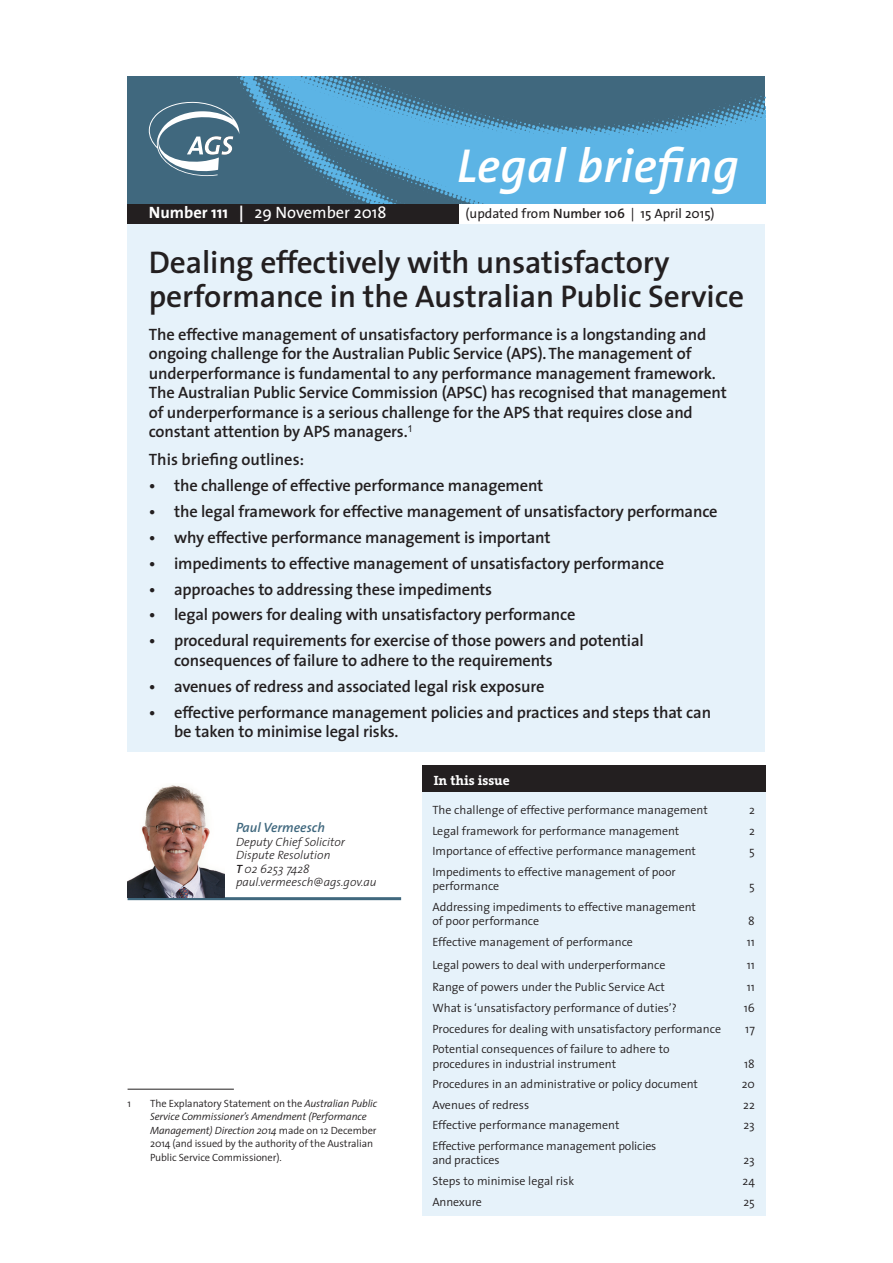
<style>
.page{position:relative;width:893px;height:1263px;background:#fff}
.page>*{position:absolute;margin:0;border:0;box-sizing:border-box;transform-origin:0 0}
.t1{font:italic 600 48px "The Sans";letter-spacing:.01em;color:#fff}
.t2{font:600 31.5px/34.5px "The Sans";letter-spacing:-.005em;color:#231f20}
.t3{font:600 16.5px/19.5px "The Sans";letter-spacing:-.01em;color:#231f20}
.t4{font:16.5px "The Sans";color:#fff}
.t5{font:13.5px "The Sans";color:#231f20}
.t6{font:italic 600 13.5px "The Sans";color:#40687e}
.t7{font:700 13.5px "The Serif Office";color:#fff}
.t8{font:300 12px/14.2px "The Sans";color:#231f20}
.t9{font:italic 300 12px/13.5px "The Sans";color:#231f20}
.t10{font:300 10.5px/13.5px "The Sans";letter-spacing:-.01em;color:#231f20}
.s1{font-weight:700}
.s2{font-weight:600}
.s3{font-family:"The Sans Semi Bold Caps";font-weight:400}
.s4{font-style:italic}
</style>
<div class="page">
<div style="left:128px;top:204px;width:331px;height:20px;background:#231f20"></div>
<div style="left:128px;top:77px;width:637px;height:127px;background:#40687e"></div>
<svg style="left:149px;top:102px;width:70px;height:74px"></svg>
<img style="left:219px;top:77px;width:546px;height:127px">
<hr style="left:128px;top:897px;width:273px;height:3px;background:#40687e">
<div style="left:128px;top:224px;width:637px;height:527px;background:#e6f2fa"></div>
<hr style="left:128px;top:1089px;width:106px;height:1px;background:#231f20">
<div style="left:422px;top:765px;width:343px;height:28px;background:#231f20"></div>
<div style="left:422px;top:793px;width:343px;height:423px;background:#e6f2fa"></div>
<img style="left:128px;top:785px;width:97px;height:113px">
<h1 class="t1" style="left:457px;top:125px;width:283px">Legal briefing</h1>
<p class="t4" style="left:149px;top:199px;width:239px"><span class="s1">Number 111 |</span> 29 November 2018</p>
<h2 class="t2" style="left:149px;top:244px;width:597px">Dealing effectively with unsatisfactory performance in the Australian Public Service</h2>
<p class="t3" style="left:149px;top:324px;width:579px">The effective management of unsatisfactory performance is a longstanding and ongoing challenge for the Australian Public Service (APS). The management of underperformance is fundamental to any performance management framework.<br>The Australian Public Service Commission (APSC) has recognised that management of underperformance is a serious challenge for the APS that requires close and constant attention by APS managers.<sup>1</sup></p>
<p class="t3" style="left:149px;top:449px;width:157px">This briefing outlines:</p>
<p class="t3" style="left:149px;top:475px;width:396px">• the challenge of effective performance management</p>
<p class="t3" style="left:149px;top:501px;width:570px">• the legal framework for effective management of unsatisfactory performance</p>
<p class="t3" style="left:149px;top:527px;width:403px">• why effective performance management is important</p>
<p class="t3" style="left:149px;top:553px;width:517px">• impediments to effective management of unsatisfactory performance</p>
<p class="t3" style="left:149px;top:579px;width:345px">• approaches to addressing these impediments</p>
<p class="t3" style="left:149px;top:605px;width:428px">• legal powers for dealing with unsatisfactory performance</p>
<p class="t3" style="left:174px;top:630px;width:471px;text-indent:-25px">• procedural requirements for exercise of those powers and potential consequences of failure to adhere to the requirements</p>
<p class="t3" style="left:149px;top:676px;width:397px">• avenues of redress and associated legal risk exposure</p>
<p class="t3" style="left:174px;top:702px;width:539px;text-indent:-25px">• effective performance management policies and practices and steps that can be taken to minimise legal risks.</p>
<p class="t5" style="left:465px;top:203px;width:251px">(updated from <span class="s2">Number 106</span> | 15 April 2015)</p>
<p class="t6" style="left:236px;top:816px;width:90px">Paul Vermeesch</p>
<p class="t9" style="left:236px;top:834px;width:142px">Deputy Chief Solicitor<br>Dispute Resolution<br><span class="s3">T</span> 02 6253 7428 paul.vermeesch@ags.gov.au</p>
<p class="t10" style="left:128px;top:1096px;width:5px">1</p>
<p class="t10" style="left:150px;top:1096px;width:228px">The Explanatory Statement on the <span class="s4">Australian Public Service Commissioner’s Amendment (Performance Management) Direction 2014</span> made on 12 December 2014 (and issued by the authority of the Australian Public Service Commissioner).</p>
<p class="t7" style="left:434px;top:771px;width:78px">In this issue</p>
<p class="t8" style="left:432px;top:803px;width:277px">The challenge of effective performance management</p>
<p class="t8" style="left:749px;top:803px;width:7px">2</p>
<p class="t8" style="left:432px;top:823px;width:248px">Legal framework for performance management</p>
<p class="t8" style="left:749px;top:823px;width:7px">2</p>
<p class="t8" style="left:432px;top:844px;width:265px">Importance of effective performance management</p>
<p class="t8" style="left:749px;top:844px;width:7px">5</p>
<p class="t8" style="left:432px;top:864px;width:245px">Impediments to effective management of poor performance</p>
<p class="t8" style="left:749px;top:879px;width:7px">5</p>
<p class="t8" style="left:432px;top:899px;width:265px">Addressing impediments to effective management of poor performance</p>
<p class="t8" style="left:748px;top:914px;width:8px">8</p>
<p class="t8" style="left:432px;top:934px;width:202px">Effective management of performance</p>
<p class="t8" style="left:747px;top:934px;width:10px">11</p>
<p class="t8" style="left:432px;top:957px;width:235px">Legal powers to deal with underperformance</p>
<p class="t8" style="left:747px;top:957px;width:10px">11</p>
<p class="t8" style="left:432px;top:980px;width:234px">Range of powers under the Public Service Act</p>
<p class="t8" style="left:747px;top:980px;width:10px">11</p>
<p class="t8" style="left:432px;top:1000px;width:246px">What is ‘unsatisfactory performance of duties’?</p>
<p class="t8" style="left:744px;top:1000px;width:13px">16</p>
<p class="t8" style="left:432px;top:1021px;width:290px">Procedures for dealing with unsatisfactory performance</p>
<p class="t8" style="left:745px;top:1021px;width:11px">17</p>
<p class="t8" style="left:432px;top:1042px;width:239px">Potential consequences of failure to adhere to procedures in industrial instrument</p>
<p class="t8" style="left:744px;top:1056px;width:12px">18</p>
<p class="t8" style="left:432px;top:1076px;width:267px">Procedures in an administrative or policy document</p>
<p class="t8" style="left:742px;top:1076px;width:15px">20</p>
<p class="t8" style="left:432px;top:1097px;width:98px">Avenues of redress</p>
<p class="t8" style="left:743px;top:1097px;width:13px">22</p>
<p class="t8" style="left:432px;top:1118px;width:189px">Effective performance management</p>
<p class="t8" style="left:743px;top:1118px;width:13px">23</p>
<p class="t8" style="left:432px;top:1138px;width:226px">Effective performance management policies and practices</p>
<p class="t8" style="left:744px;top:1153px;width:13px">23</p>
<p class="t8" style="left:432px;top:1173px;width:143px">Steps to minimise legal risk</p>
<p class="t8" style="left:743px;top:1173px;width:14px">24</p>
<p class="t8" style="left:432px;top:1194px;width:51px">Annexure</p>
<p class="t8" style="left:744px;top:1194px;width:13px">25</p>
</div>
